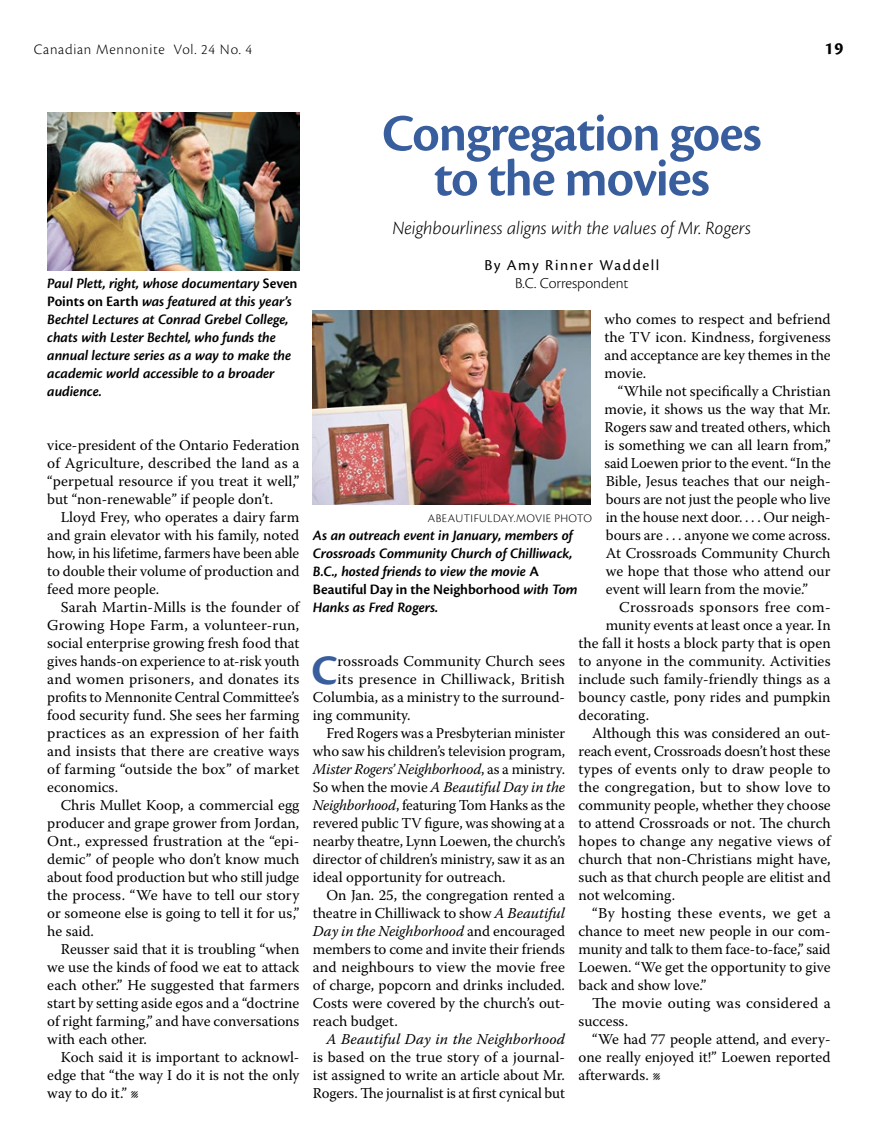
<style>
.page{position:relative;width:878px;height:1148px;background:#fff}
.page>*{position:absolute;margin:0;border:0;box-sizing:border-box;transform-origin:0 0}
.t1{font:600 54px/45px "Cronos Pro";color:#395e9e;text-align:center}
.t2{font:700 43.65px "Cronos Pro";color:#395e9e}
.t3{font:italic 300 19.5px "Cronos Pro";letter-spacing:-.005em;color:#000}
.t4{font:700 18px "Cronos Pro";color:#000}
.t5{font:15.75px "Cronos Pro";letter-spacing:.095em;color:#000}
.t6{font:300 15.75px "Cronos Pro";color:#000}
.t7{font:15px/18px "Warnock Pro";color:#000;text-align:justify}
.t8{font:italic 600 15px/18px "Cronos Pro";letter-spacing:-.005em;color:#000}
.t9{font:italic 15px "Warnock Pro";letter-spacing:-.005em;color:#000}
.t10{font:15px "Warnock Pro";letter-spacing:.02em;color:#000}
.t11{font:15px "Warnock Pro";letter-spacing:.025em;color:#000}
.t12{font:300 15px "Cronos Pro";letter-spacing:.05em;color:#000}
.t13{font:300 12px "Cronos Pro";letter-spacing:.04em;color:#000}
.s1{font-style:normal}
.s2{font-style:italic}
</style>
<div class="page">
<img style="left:313px;top:310px;width:278px;height:194px">
<img style="left:47px;top:112px;width:252px;height:158px">
<p class="t12" style="left:34px;top:41px;width:220px">Canadian Mennonite Vol. 24 No. 4</p>
<p class="t4" style="left:824px;top:38px;width:20px">19</p>
<p class="t8" style="left:47px;top:275px;width:252px">Paul Plett, right, whose documentary <span class="s1">Seven Points on Earth</span> was featured at this year’s Bechtel Lectures at Conrad Grebel College, chats with Lester Bechtel, who funds the annual lecture series as a way to make the academic world accessible to a broader audience.</p>
<p class="t7" style="left:47px;top:436px;width:254px">vice-president of the Ontario Federation of Agriculture, described the land as a “perpetual resource if you treat it well,” but “non-renewable” if people don’t.</p>
<p class="t7" style="left:47px;top:508px;width:254px;text-indent:14px">Lloyd Frey, who operates a dairy farm and grain elevator with his family, noted how, in his lifetime, farmers have been able to double their volume of production and feed more people.</p>
<p class="t7" style="left:47px;top:598px;width:254px;text-indent:14px">Sarah Martin-Mills is the founder of Growing Hope Farm, a volunteer-run, social enterprise growing fresh food that gives hands-on experience to at-risk youth and women prisoners, and donates its profits to Mennonite Central Committee’s food security fund. She sees her farming practices as an expression of her faith and insists that there are creative ways of farming “outside the box” of market economics.</p>
<p class="t7" style="left:47px;top:796px;width:254px;text-indent:14px">Chris Mullet Koop, a commercial egg producer and grape grower from Jordan, Ont., expressed frustration at the “epi&shy;demic” of people who don’t know much about food production but who still judge the process. “We have to tell our story or someone else is going to tell it for us,” he said.</p>
<p class="t7" style="left:47px;top:940px;width:254px;text-indent:14px">Reusser said that it is troubling “when we use the kinds of food we eat to attack each other.” He suggested that farmers start by setting aside egos and a “doctrine of right farming,” and have conversations with each other.</p>
<p class="t7" style="left:47px;top:1048px;width:254px;text-indent:14px">Koch said it is important to acknowl&shy;edge that “the way I do it is not the only way to do it.” l</p>
<h1 class="t1" style="left:382px;top:111px;width:381px">Congregation goes to the movies</h1>
<h3 class="t3" style="left:392px;top:217px;width:360px">Neighbourliness aligns with the values of Mr. Rogers</h3>
<p class="t5" style="left:484px;top:256px;width:176px">By Amy Rinner Waddell</p>
<p class="t6" style="left:515px;top:274px;width:115px">B.C. Correspondent</p>
<p class="t7" style="left:604px;top:310px;width:228px">who comes to respect and befriend the TV icon. Kindness, forgiveness and acceptance are key themes in the movie.</p>
<p class="t7" style="left:604px;top:382px;width:228px;text-indent:14px">“While not specifically a Christian movie, it shows us the way that Mr.<br>Rogers saw and treated others, which is something we can all learn from,” said Loewen prior to the event. “In the Bible, Jesus teaches that our neigh&shy;bours are not just the people who live in the house next door. . . . Our neigh&shy;bours are . . . anyone we come across.<br>At Crossroads Community Church we hope that those who attend our event will learn from the movie.”</p>
<p class="t10" style="left:619px;top:598px;width:213px">Crossroads sponsors free com-</p>
<p class="t7" style="left:605px;top:616px;width:226px">munity events at least once a year. In</p>
<p class="t7" style="left:578px;top:634px;width:254px">the fall it hosts a block party that is open</p>
<p class="t7" style="left:578px;top:652px;width:253px">to anyone in the community. Activities</p>
<p class="t7" style="left:578px;top:670px;width:254px">include such family-friendly things as a</p>
<p class="t7" style="left:578px;top:688px;width:253px">bouncy castle, pony rides and pumpkin</p>
<p class="t7" style="left:578px;top:706px;width:72px">decorating.</p>
<p class="t7" style="left:592px;top:724px;width:240px">Although this was considered an out-</p>
<p class="t7" style="left:578px;top:742px;width:253px">reach event, Crossroads doesn’t host these</p>
<p class="t7" style="left:578px;top:760px;width:253px">types of events only to draw people to</p>
<p class="t7" style="left:578px;top:778px;width:253px">the congregation, but to show love to</p>
<p class="t7" style="left:578px;top:796px;width:254px">community people, whether they choose</p>
<p class="t7" style="left:578px;top:814px;width:253px">to attend Crossroads or not. The church</p>
<p class="t7" style="left:578px;top:832px;width:254px">hopes to change any negative views of</p>
<p class="t7" style="left:578px;top:850px;width:253px">church that non-Christians might have,</p>
<p class="t7" style="left:578px;top:868px;width:254px">such as that church people are elitist and</p>
<p class="t7" style="left:578px;top:886px;width:98px">not welcoming.</p>
<p class="t11" style="left:592px;top:904px;width:240px">“By hosting these events, we get a</p>
<p class="t7" style="left:578px;top:922px;width:254px">chance to meet new people in our com-</p>
<p class="t7" style="left:578px;top:940px;width:253px">munity and talk to them face-to-face,” said</p>
<p class="t7" style="left:578px;top:958px;width:254px">Loewen. “We get the opportunity to give</p>
<p class="t7" style="left:578px;top:976px;width:129px">back and show love.”</p>
<p class="t10" style="left:592px;top:994px;width:240px">The movie outing was considered a</p>
<p class="t7" style="left:578px;top:1012px;width:51px">success.</p>
<p class="t7" style="left:592px;top:1030px;width:240px">“We had 77 people attend, and every-</p>
<p class="t7" style="left:578px;top:1048px;width:253px">one really enjoyed it!” Loewen reported</p>
<p class="t7" style="left:578px;top:1066px;width:84px">afterwards. l</p>
<p class="t13" style="left:428px;top:511px;width:166px">ABEAUTIFULDAY.MOVIE PHOTO</p>
<p class="t8" style="left:313px;top:527px;width:266px">As an outreach event in January, members of Crossroads Community Church of Chilliwack, B.C., hosted friends to view the movie <span class="s1">A Beautiful Day in the Neighborhood</span> with Tom Hanks as Fred Rogers.</p>
<h2 class="t2" style="left:311px;top:645px;width:27px">C</h2>
<p class="t7" style="left:337px;top:652px;width:229px">rossroads Community Church sees</p>
<p class="t7" style="left:337px;top:670px;width:229px">its presence in Chilliwack, British</p>
<p class="t7" style="left:313px;top:688px;width:254px">Columbia, as a ministry to the surround-</p>
<p class="t7" style="left:313px;top:706px;width:99px">ing community.</p>
<p class="t7" style="left:326px;top:724px;width:240px">Fred Rogers was a Presbyterian minister</p>
<p class="t7" style="left:313px;top:742px;width:254px">who saw his children’s television program,</p>
<p class="t9" style="left:313px;top:760px;width:254px">Mister Rogers’ Neighborhood<span class="s1">, as a ministry.</span></p>
<p class="t9" style="left:313px;top:778px;width:254px"><span class="s1">So when the movie</span> A Beautiful Day in the</p>
<p class="t7" style="left:313px;top:796px;width:254px"><span class="s2">Neighborhood</span>, featuring Tom Hanks as the</p>
<p class="t7" style="left:313px;top:814px;width:253px">revered public TV figure, was showing at a</p>
<p class="t7" style="left:313px;top:832px;width:254px">nearby theatre, Lynn Loewen, the church’s</p>
<p class="t7" style="left:313px;top:850px;width:253px">director of children’s ministry, saw it as an</p>
<p class="t7" style="left:313px;top:868px;width:194px">ideal opportunity for outreach.</p>
<p class="t7" style="left:326px;top:886px;width:240px">On Jan. 25, the congregation rented a</p>
<p class="t7" style="left:313px;top:904px;width:254px">theatre in Chilliwack to show <span class="s2">A Beautiful</span></p>
<p class="t9" style="left:313px;top:922px;width:254px">Day in the Neighborhood <span class="s1">and encouraged</span></p>
<p class="t7" style="left:313px;top:940px;width:253px">members to come and invite their friends</p>
<p class="t7" style="left:313px;top:958px;width:253px">and neighbours to view the movie free</p>
<p class="t7" style="left:313px;top:976px;width:254px">of charge, popcorn and drinks included.</p>
<p class="t7" style="left:313px;top:994px;width:253px">Costs were covered by the church’s out-</p>
<p class="t7" style="left:313px;top:1012px;width:86px">reach budget.</p>
<p class="t9" style="left:326px;top:1030px;width:240px">A Beautiful Day in the Neighborhood</p>
<p class="t7" style="left:313px;top:1048px;width:254px">is based on the true story of a journal&shy;ist assigned to write an article about Mr.<br>Rogers. The journalist is at first cynical but</p>
</div>
